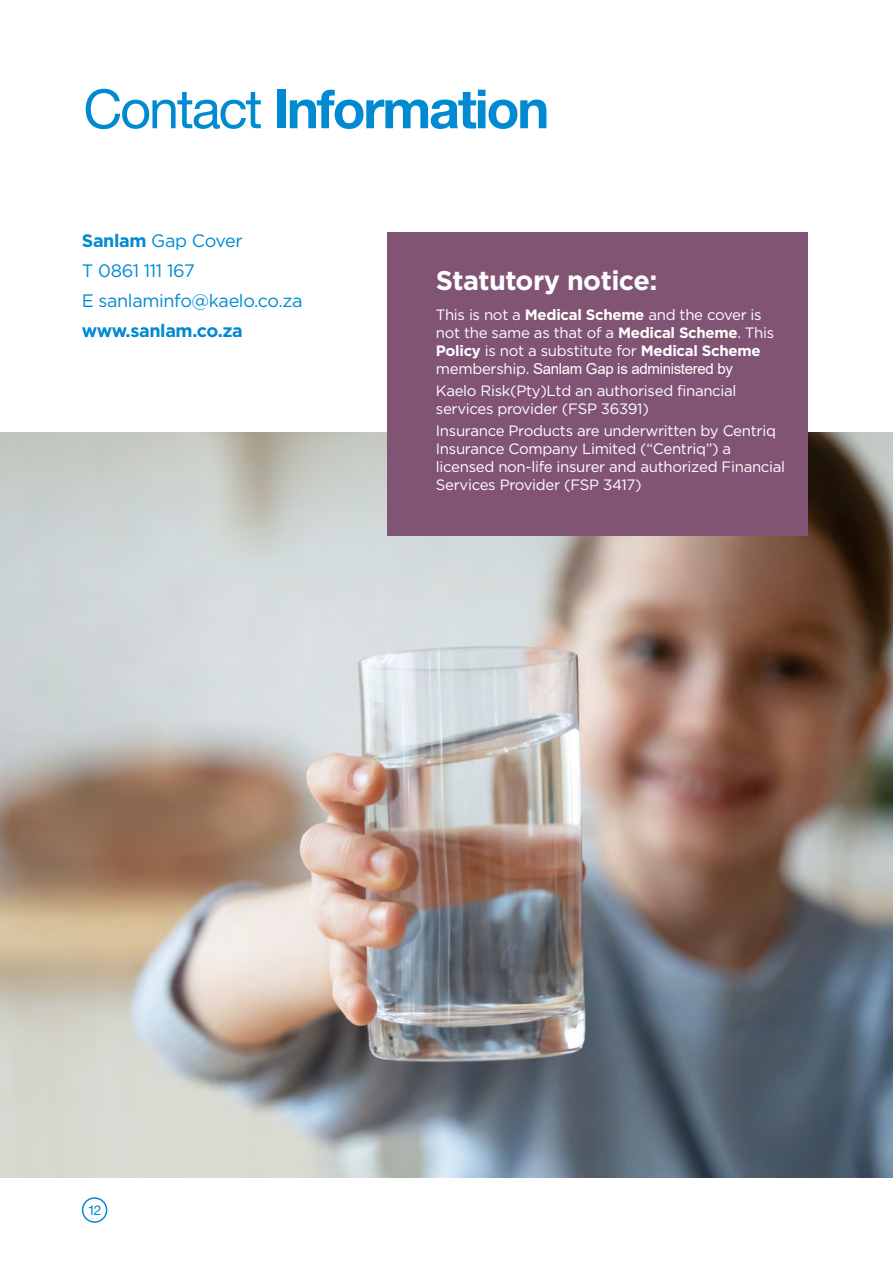
<style>
.page{position:relative;width:893px;height:1263px;background:#fff}
.page>*{position:absolute;margin:0;border:0;box-sizing:border-box;transform-origin:0 0}
.t1{font:700 54px "Helvetica Neue LT Std";letter-spacing:-.04em;color:#008ad1}
.t2{font:700 27px "Gotham";letter-spacing:-.02em;color:#fff}
.t3{font:18px/30.2px "Gotham";letter-spacing:-.02em;color:#008ad1}
.t4{font:700 18px "Gotham";letter-spacing:-.02em;color:#008ad1}
.t5{font:15px/18px "Gotham";letter-spacing:-.02em;color:#fff}
.t6{font:15px "Arial";letter-spacing:-.02em;color:#fff}
.t7{font:13.5px "Helvetica Neue LT Std";color:#008ad1}
.s1{font-weight:400}
.s2{font-weight:700}
.s3{font-family:"Gotham"}
</style>
<div class="page">
<div style="left:82px;top:1197px;width:25px;height:26px;border:2px solid #008ad1;border-radius:50%"></div>
<img style="left:0;top:432px;width:893px;height:746px">
<div style="left:388px;top:232px;width:420px;height:304px;background:#825474"></div>
<h1 class="t1" style="left:83px;top:76px;width:467px"><span class="s1">Contact</span> Information</h1>
<p class="t3" style="left:82px;top:225px;width:222px"><span class="s2">Sanlam</span> Gap Cover<br>T 0861 111 167<br>E sanlaminfo@kaelo.co.za</p>
<p class="t4" style="left:82px;top:319px;width:163px">www.sanlam.co.za</p>
<h2 class="t2" style="left:436px;top:262px;width:223px">Statutory notice:</h2>
<p class="t5" style="left:436px;top:306px;width:340px">This is not a <span class="s2">Medical Scheme</span> and the cover is not the same as that of a <span class="s2">Medical Scheme</span>. This<br><span class="s2">Policy</span> is not a substitute for <span class="s2">Medical Scheme</span></p>
<p class="t6" style="left:436px;top:358px;width:299px"><span class="s3">membership.</span> Sanlam Gap is administered by</p>
<p class="t5" style="left:436px;top:381px;width:302px">Kaelo Risk(Pty)Ltd an authorised financial services provider (FSP 36391)</p>
<p class="t5" style="left:436px;top:421px;width:351px">Insurance Products are underwritten by Centriq Insurance Company Limited (“Centriq”) a licensed non-life insurer and authorized Financial Services Provider (FSP 3417)</p>
<p class="t7" style="left:88px;top:1202px;width:15px">12</p>
</div>
